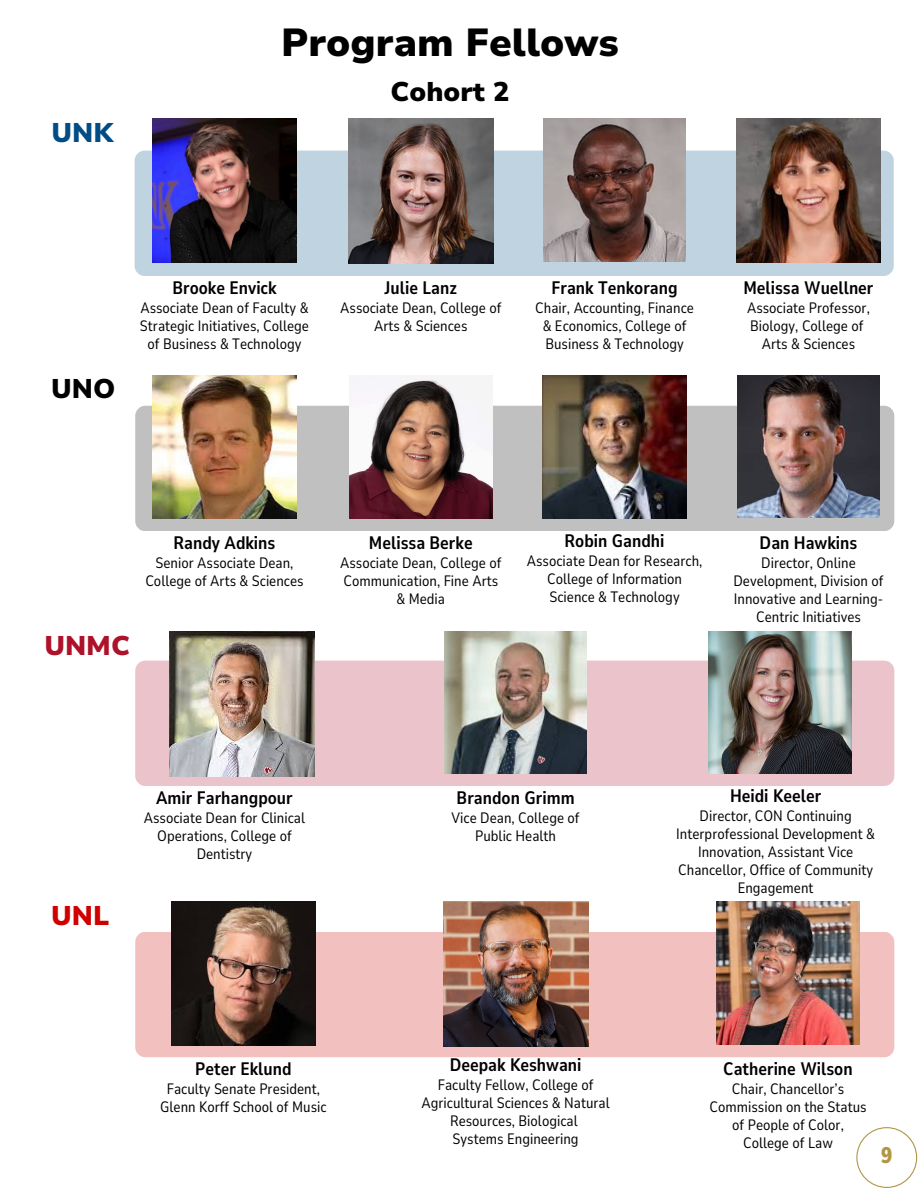
<style>
.page{position:relative;width:918px;height:1188px;background:#fff}
.page>*{position:absolute;margin:0;border:0;box-sizing:border-box;transform-origin:0 0}
.t1{font:900 39px "Nunito Sans 10 pt";color:#000}
.t2{font:900 27px "Nunito Sans 10 pt";color:#000}
.t3{font:900 27px "Nunito Sans 10 pt";color:#ad122a}
.t4{font:900 27px "Nunito Sans 10 pt";color:#004d86}
.t5{font:900 27px "Nunito Sans 10 pt";color:#d00000}
.t6{font:900 22.5px "Nunito Sans 10 pt Condensed";color:#b19743}
.t7{font:700 18px "Nunito Sans 10 pt Condensed";color:#000}
.t8{font:15px/18px "Nunito Sans 10 pt Condensed";color:#000;text-align:center}
</style>
<div class="page">
<div style="left:135px;top:661px;width:759px;height:125px;background:#eac4ca;border-radius:10px"></div>
<img style="left:169px;top:631px;width:145px;height:145px">
<div style="left:135px;top:151px;width:759px;height:125px;background:#c0d3e1;border-radius:10px"></div>
<img style="left:348px;top:119px;width:145px;height:145px">
<div style="left:135px;top:932px;width:759px;height:125px;background:#f3c0c0;border-radius:10px"></div>
<div style="left:135px;top:406px;width:759px;height:125px;background:#c0c0c0;border-radius:10px"></div>
<img style="left:153px;top:375px;width:143px;height:144px">
<img style="left:349px;top:375px;width:144px;height:144px">
<img style="left:153px;top:119px;width:143px;height:144px">
<img style="left:543px;top:375px;width:143px;height:144px">
<img style="left:737px;top:119px;width:143px;height:144px">
<img style="left:737px;top:375px;width:143px;height:143px">
<img style="left:444px;top:631px;width:143px;height:143px">
<img style="left:709px;top:631px;width:142px;height:143px">
<img style="left:543px;top:119px;width:143px;height:142px">
<svg style="left:856px;top:1127px;width:61px;height:61px"></svg>
<img style="left:443px;top:902px;width:145px;height:145px">
<img style="left:716px;top:902px;width:144px;height:143px">
<img style="left:172px;top:902px;width:143px;height:143px">
<h2 class="t4" style="left:52px;top:115px;width:63px">UNK</h2>
<h1 class="t1" style="left:281px;top:17px;width:339px">Program Fellows</h1>
<h2 class="t2" style="left:391px;top:74px;width:120px">Cohort 2</h2>
<h2 class="t2" style="left:51px;top:371px;width:66px">UNO</h2>
<p class="t7" style="left:172px;top:276px;width:106px">Brooke Envick</p>
<p class="t8" style="left:140px;top:299px;width:171px">Associate Dean of Faculty &amp;<br>Strategic Initiatives, College of Business &amp; Technology</p>
<p class="t7" style="left:385px;top:276px;width:74px">Julie Lanz</p>
<p class="t8" style="left:340px;top:299px;width:163px">Associate Dean, College of<br>Arts &amp; Sciences</p>
<p class="t7" style="left:552px;top:276px;width:128px">Frank Tenkorang</p>
<p class="t8" style="left:535px;top:299px;width:160px">Chair, Accounting, Finance &amp; Economics, College of<br>Business &amp; Technology</p>
<p class="t7" style="left:743px;top:276px;width:132px">Melissa Wuellner</p>
<p class="t8" style="left:747px;top:299px;width:124px">Associate Professor,<br>Biology, College of<br>Arts &amp; Sciences</p>
<p class="t7" style="left:174px;top:531px;width:103px">Randy Adkins</p>
<p class="t8" style="left:145px;top:554px;width:160px">Senior Associate Dean,<br>College of Arts &amp; Sciences</p>
<h2 class="t3" style="left:44px;top:627px;width:87px">UNMC</h2>
<p class="t7" style="left:369px;top:531px;width:105px">Melissa Berke</p>
<p class="t8" style="left:340px;top:554px;width:163px">Associate Dean, College of<br>Communication, Fine Arts &amp; Media</p>
<p class="t7" style="left:565px;top:529px;width:102px">Robin Gandhi</p>
<p class="t8" style="left:527px;top:552px;width:177px">Associate Dean for Research,<br>College of Information<br>Science &amp; Technology</p>
<p class="t7" style="left:760px;top:531px;width:99px">Dan Hawkins</p>
<p class="t8" style="left:733px;top:554px;width:152px">Director, Online<br>Development, Division of<br>Innovative and Learning-<br>Centric Initiatives</p>
<h2 class="t5" style="left:51px;top:897px;width:60px">UNL</h2>
<p class="t7" style="left:156px;top:786px;width:138px">Amir Farhangpour</p>
<p class="t8" style="left:144px;top:809px;width:163px">Associate Dean for Clinical<br>Operations, College of<br>Dentistry</p>
<p class="t7" style="left:195px;top:1057px;width:98px">Peter Eklund</p>
<p class="t8" style="left:160px;top:1080px;width:168px">Faculty Senate President,<br>Glenn Korff School of Music</p>
<p class="t7" style="left:457px;top:786px;width:120px">Brandon Grimm</p>
<p class="t8" style="left:452px;top:809px;width:130px">Vice Dean, College of<br>Public Health</p>
<p class="t7" style="left:450px;top:1053px;width:133px">Deepak Keshwani</p>
<p class="t8" style="left:422px;top:1076px;width:190px">Faculty Fellow, College of<br>Agricultural Sciences &amp; Natural<br>Resources, Biological<br>Systems Engineering</p>
<p class="t7" style="left:730px;top:784px;width:93px">Heidi Keeler</p>
<p class="t8" style="left:676px;top:807px;width:200px">Director, CON Continuing<br>Interprofessional Development &amp;<br>Innovation, Assistant Vice<br>Chancellor, Office of Community<br>Engagement</p>
<p class="t7" style="left:723px;top:1057px;width:131px">Catherine Wilson</p>
<p class="t8" style="left:709px;top:1080px;width:159px">Chair, Chancellor’s<br>Commission on the Status of People of Color,<br>College of Law</p>
<h3 class="t6" style="left:881px;top:1140px;width:13px">9</h3>
</div>
